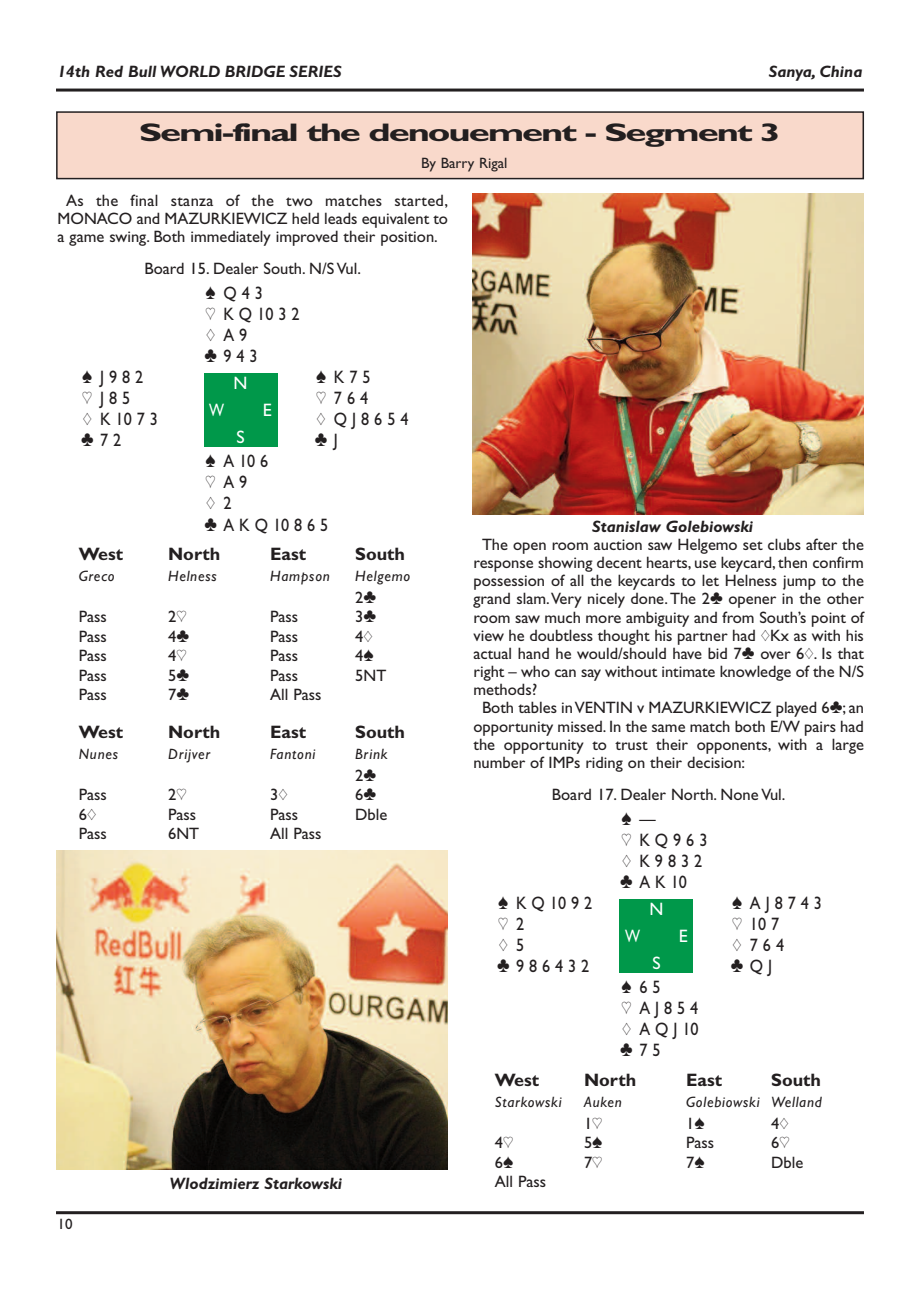
<style>
.page{position:relative;width:920px;height:1290px;background:#fff}
.page>*{position:absolute;margin:0;border:0;box-sizing:border-box;transform-origin:0 0}
.t1{font:700 25.5px "Gill Sans Bridge";letter-spacing:-.055em;color:#231f20;scale:1.5 1}
.t2{font:18px/21px "Gill Sans Bridge";letter-spacing:.305em;color:#231f20;scale:.9 1}
.t3{font:700 18px "Gill Sans Bridge";color:#231f20}
.t4{font:18px "Gill Sans Bridge";color:#fff}
.t5{font:18px "Gill Sans Bridge";color:#fff;scale:.8 1}
.t6{font:16.5px/18.1px "Gill Sans Bridge";color:#231f20;text-align:justify}
.t7{font:italic 700 16.5px "Gill Sans Bridge";color:#231f20}
.t8{font:italic 15px "Gill Sans Bridge";letter-spacing:.05em;color:#231f20}
.t9{font:15px "Gill Sans Bridge";color:#231f20}
</style>
<div class="page">
<hr style="left:56px;top:1211px;width:808px;height:3px;background:#231f20">
<hr style="left:56px;top:89px;width:808px;height:3px;background:#231f20">
<div style="left:204px;top:373px;width:73px;height:73px;background:#00984a"></div>
<div style="left:620px;top:899px;width:73px;height:73px;background:#00984a"></div>
<div style="left:57px;top:112px;width:806px;height:67px;background:#f9d9cb"></div>
<div style="left:56px;top:111px;width:808px;height:68px;border:2px solid #231f20"></div>
<img style="left:56px;top:850px;width:391px;height:319px">
<img style="left:473px;top:194px;width:391px;height:320px">
<p class="t7" style="left:58px;top:62px;width:286px">14th Red Bull WORLD BRIDGE SERIES</p>
<p class="t7" style="left:769px;top:62px;width:95px">Sanya, China</p>
<h1 class="t1" style="left:139px;top:118px;width:430px">Semi-final the denouement - Segment 3</h1>
<p class="t9" style="left:421px;top:154px;width:88px">By Barry Rigal</p>
<p class="t6" style="left:58px;top:191px;width:392px;text-indent:9px">As the final stanza of the two matches started, MONACO and MAZURKIEWICZ held leads equivalent to a game swing. Both immediately improved their position.</p>
<p class="t6" style="left:144px;top:259px;width:218px">Board 15. Dealer South. N/S Vul.</p>
<p class="t2" style="left:204px;top:283px;width:107px">[ Q43<br>] KQ1032 {A9 }943</p>
<p class="t2" style="left:82px;top:367px;width:69px">[ J982</p>
<p class="t2" style="left:316px;top:367px;width:62px">[ K75</p>
<p class="t2" style="left:82px;top:388px;width:55px">] J85</p>
<p class="t2" style="left:316px;top:388px;width:59px">] 764</p>
<p class="t2" style="left:83px;top:409px;width:85px">{ K1073</p>
<p class="t2" style="left:317px;top:409px;width:104px">{ QJ8654</p>
<p class="t2" style="left:81px;top:430px;width:46px">}72</p>
<p class="t2" style="left:315px;top:430px;width:27px">} J</p>
<p class="t2" style="left:204px;top:451px;width:139px">[ A106<br>]A9<br>{ 2 }AKQ10865</p>
<p class="t3" style="left:79px;top:543px;width:46px">West</p>
<p class="t3" style="left:168px;top:543px;width:54px">North</p>
<p class="t3" style="left:270px;top:543px;width:37px">East</p>
<p class="t3" style="left:355px;top:543px;width:51px">South</p>
<p class="t8" style="left:79px;top:567px;width:37px">Greco</p>
<p class="t8" style="left:168px;top:567px;width:50px">Helness</p>
<p class="t8" style="left:270px;top:567px;width:61px">Hampson</p>
<p class="t8" style="left:355px;top:567px;width:57px">Helgemo</p>
<p class="t6" style="left:355px;top:588px;width:23px">2}</p>
<p class="t6" style="left:79px;top:607px;width:30px">Pass</p>
<p class="t6" style="left:168px;top:607px;width:20px">2]</p>
<p class="t6" style="left:270px;top:607px;width:30px">Pass</p>
<p class="t6" style="left:355px;top:607px;width:23px">3}</p>
<p class="t6" style="left:79px;top:627px;width:30px">Pass</p>
<p class="t6" style="left:168px;top:627px;width:23px">4}</p>
<p class="t6" style="left:270px;top:627px;width:30px">Pass</p>
<p class="t6" style="left:355px;top:627px;width:19px">4{</p>
<p class="t6" style="left:79px;top:646px;width:30px">Pass</p>
<p class="t6" style="left:168px;top:646px;width:20px">4]</p>
<p class="t6" style="left:270px;top:646px;width:30px">Pass</p>
<p class="t6" style="left:355px;top:646px;width:20px">4[</p>
<p class="t6" style="left:79px;top:666px;width:30px">Pass</p>
<p class="t6" style="left:168px;top:666px;width:23px">5}</p>
<p class="t6" style="left:270px;top:666px;width:30px">Pass</p>
<p class="t6" style="left:355px;top:666px;width:33px">5NT</p>
<p class="t6" style="left:79px;top:685px;width:30px">Pass</p>
<p class="t6" style="left:168px;top:685px;width:23px">7}</p>
<p class="t6" style="left:270px;top:685px;width:53px">All Pass</p>
<p class="t3" style="left:79px;top:721px;width:46px">West</p>
<p class="t3" style="left:168px;top:721px;width:54px">North</p>
<p class="t3" style="left:270px;top:721px;width:37px">East</p>
<p class="t3" style="left:355px;top:721px;width:51px">South</p>
<p class="t8" style="left:79px;top:745px;width:41px">Nunes</p>
<p class="t8" style="left:168px;top:745px;width:44px">Drijver</p>
<p class="t8" style="left:270px;top:745px;width:47px">Fantoni</p>
<p class="t8" style="left:355px;top:745px;width:34px">Brink</p>
<p class="t6" style="left:355px;top:766px;width:23px">2}</p>
<p class="t6" style="left:79px;top:785px;width:30px">Pass</p>
<p class="t6" style="left:168px;top:785px;width:20px">2]</p>
<p class="t6" style="left:270px;top:785px;width:19px">3{</p>
<p class="t6" style="left:355px;top:785px;width:23px">6}</p>
<p class="t6" style="left:79px;top:805px;width:19px">6{</p>
<p class="t6" style="left:168px;top:805px;width:30px">Pass</p>
<p class="t6" style="left:270px;top:805px;width:30px">Pass</p>
<p class="t6" style="left:355px;top:805px;width:34px">Dble</p>
<p class="t6" style="left:79px;top:824px;width:30px">Pass</p>
<p class="t6" style="left:168px;top:824px;width:33px">6NT</p>
<p class="t6" style="left:270px;top:824px;width:53px">All Pass</p>
<p class="t4" style="left:233px;top:372px;width:16px">N</p>
<p class="t5" style="left:209px;top:399px;width:20px">W</p>
<p class="t4" style="left:263px;top:399px;width:10px">E</p>
<p class="t4" style="left:236px;top:426px;width:10px">S</p>
<p class="t9" style="left:58px;top:1215px;width:16px">10</p>
<p class="t7" style="left:170px;top:1173px;width:174px">Wlodzimierz Starkowski</p>
<p class="t7" style="left:592px;top:516px;width:162px">Stanislaw Golebiowski</p>
<p class="t6" style="left:482px;top:535px;width:383px">The open room auction saw Helgemo set clubs after the</p>
<p class="t6" style="left:473px;top:553px;width:392px">response showing decent hearts, use keycard, then confirm</p>
<p class="t6" style="left:473px;top:571px;width:392px">possession of all the keycards to let Helness jump to the</p>
<p class="t6" style="left:473px;top:590px;width:392px">grand slam.Very nicely done.The 2} opener in the other</p>
<p class="t6" style="left:473px;top:608px;width:392px">room saw much more ambiguity and from South’s point of</p>
<p class="t6" style="left:473px;top:626px;width:392px">view he doubtless thought his partner had {Kx as with his</p>
<p class="t6" style="left:473px;top:644px;width:392px">actual hand he would/should have bid 7} over 6{. Is that</p>
<p class="t6" style="left:473px;top:662px;width:392px">right — who can say without intimate knowledge of the N/S</p>
<p class="t6" style="left:473px;top:680px;width:65px">methods?</p>
<p class="t6" style="left:482px;top:699px;width:383px">Both tables inVENTIN v MAZURKIEWICZ played 6}; an</p>
<p class="t6" style="left:473px;top:717px;width:392px">opportunity missed. In the same match both E/W pairs had</p>
<p class="t6" style="left:473px;top:735px;width:392px">the opportunity to trust their opponents, with a large</p>
<p class="t6" style="left:473px;top:753px;width:273px">number of IMPs riding on their decision:</p>
<p class="t6" style="left:552px;top:785px;width:235px">Board 17. Dealer North. None Vul.</p>
<p class="t2" style="left:620px;top:809px;width:98px">[ –<br>] KQ963 { K9832 }AK10</p>
<p class="t2" style="left:498px;top:893px;width:106px">[ KQ1092</p>
<p class="t2" style="left:732px;top:893px;width:101px">[ AJ8743</p>
<p class="t2" style="left:498px;top:914px;width:30px">] 2</p>
<p class="t2" style="left:732px;top:914px;width:54px">] 107</p>
<p class="t2" style="left:499px;top:935px;width:30px">{ 5</p>
<p class="t2" style="left:733px;top:935px;width:59px">{ 764</p>
<p class="t2" style="left:497px;top:956px;width:104px">}986432</p>
<p class="t2" style="left:731px;top:956px;width:47px">}QJ</p>
<p class="t2" style="left:620px;top:977px;width:88px">[65<br>] AJ854 { AQJ10 }75</p>
<p class="t3" style="left:495px;top:1069px;width:46px">West</p>
<p class="t3" style="left:584px;top:1069px;width:54px">North</p>
<p class="t3" style="left:686px;top:1069px;width:37px">East</p>
<p class="t3" style="left:771px;top:1069px;width:51px">South</p>
<p class="t8" style="left:495px;top:1093px;width:68px">Starkowski</p>
<p class="t8" style="left:584px;top:1093px;width:39px">Auken</p>
<p class="t8" style="left:686px;top:1093px;width:137px">Golebiowski Welland</p>
<p class="t6" style="left:584px;top:1114px;width:20px">1]</p>
<p class="t6" style="left:686px;top:1114px;width:20px">1[</p>
<p class="t6" style="left:771px;top:1114px;width:19px">4{</p>
<p class="t6" style="left:495px;top:1133px;width:20px">4]</p>
<p class="t6" style="left:584px;top:1133px;width:20px">5[</p>
<p class="t6" style="left:686px;top:1133px;width:30px">Pass</p>
<p class="t6" style="left:771px;top:1133px;width:20px">6]</p>
<p class="t6" style="left:495px;top:1153px;width:20px">6[</p>
<p class="t6" style="left:584px;top:1153px;width:20px">7]</p>
<p class="t6" style="left:686px;top:1153px;width:20px">7[</p>
<p class="t6" style="left:771px;top:1153px;width:34px">Dble</p>
<p class="t6" style="left:495px;top:1172px;width:53px">All Pass</p>
<p class="t4" style="left:649px;top:898px;width:16px">N</p>
<p class="t5" style="left:625px;top:925px;width:20px">W</p>
<p class="t4" style="left:679px;top:925px;width:10px">E</p>
<p class="t4" style="left:652px;top:952px;width:10px">S</p>
</div>
